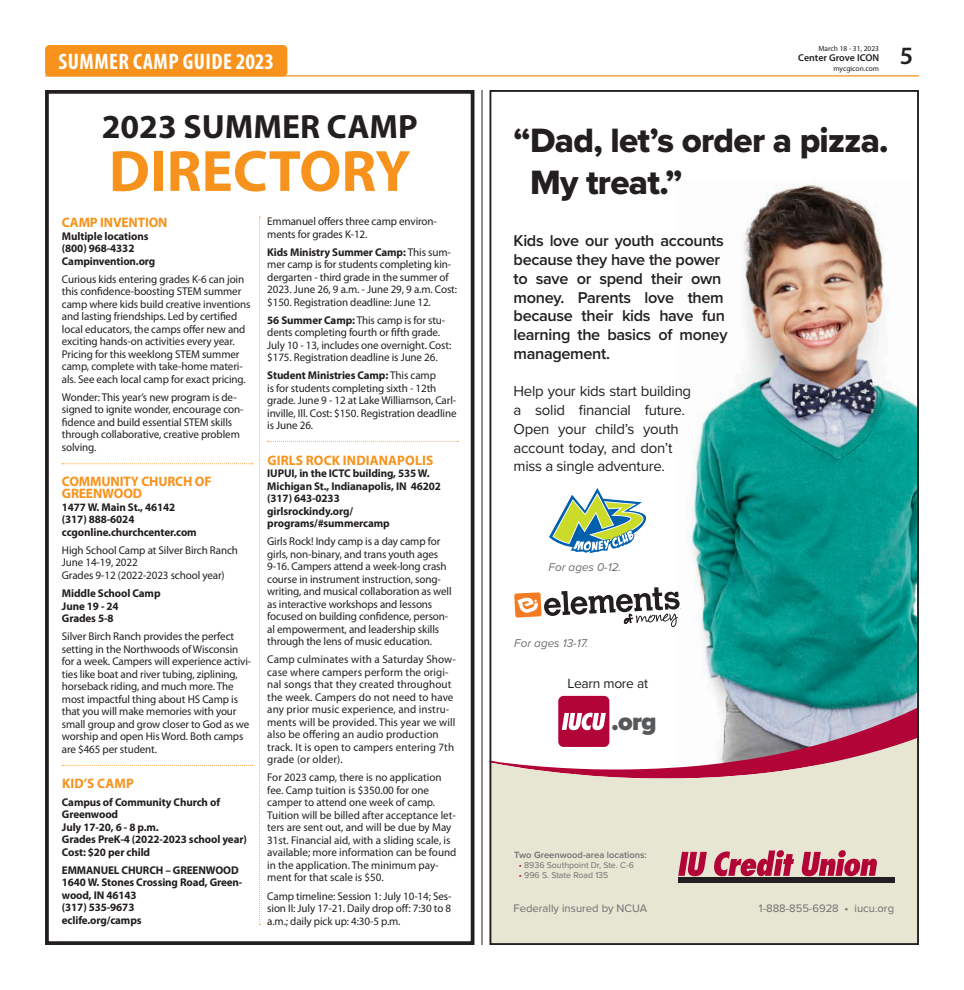
<style>
.page{position:relative;width:964px;height:990px;background:#fff}
.page>*{position:absolute;margin:0;border:0;box-sizing:border-box;transform-origin:0 0}
.Headline_-_14pt{font:700 58.75px "Myriad Pro";color:#f7931d}
.t1{font:35px/42px "Proxima Nova Extrabld";letter-spacing:-.02em;color:#231f20}
.Headline_-_14pt-2{font:700 33.75px "Myriad Pro";color:#231f20}
.t2{font:900 25.38px "Proxima Nova";color:#57585a}
.t3{font:600 25px "Myriad Pro";color:#231f20}
.Briefs_Copy{font:700 condensed 22.5px "Myriad Pro";letter-spacing:.02em;color:#fff}
.t4{font:600 16.25px/18.8px "Proxima Nova";letter-spacing:-.02em;color:#231f20}
.t5{font:15px/18.8px "Proxima Nova";letter-spacing:-.02em;color:#231f20}
.Body_Copy{font:700 13.75px/12.5px "Myriad Pro";letter-spacing:-.01em;color:#f7931d}
.Body_Copy-2{font:700 13.75px "Myriad Pro";letter-spacing:.01em;color:#f7931d}
.t6{font:13.75px "Proxima Nova";letter-spacing:-.02em;color:#231f20}
.t7{font:italic 11.62px "Proxima Nova";color:#6c6d70}
.Body_Copy-3{font:11.25px/12.5px "Myriad Pro";letter-spacing:-.01em;color:#231f20}
.Body_Copy-4{font:700 11.25px/12.5px "Myriad Pro";letter-spacing:-.01em;color:#231f20}
.Body_Copy-5{font:11.25px/12.5px "Myriad Pro";letter-spacing:.01em;color:#231f20}
.t8{font:11.25px "Proxima Nova";color:#6c6d70}
.t9{font:600 10px "Myriad Pro";letter-spacing:-.005em;color:#231f20}
.t10{font:600 9.38px "Proxima Nova";color:#6c6d70}
.t11{font:8.75px "Proxima Nova";color:#6c6d70}
.t12{font:7.5px "Myriad Pro";color:#231f20}
.s1{font-weight:700}
.s2{color:#b30437}
</style>
<div class="page">
<hr style="left:481px;top:90px;width:1px;height:855px;background:#231f20">
<img style="left:680px;top:184px;width:235px;height:523px">
<div style="left:492px;top:778px;width:423px;height:164px;background:#e7e6d3"></div>
<svg style="left:678px;top:852px;width:28px;height:24px"></svg>
<svg style="left:712px;top:850px;width:81px;height:26px;background:#cb6e80"></svg>
<svg style="left:800px;top:850px;width:76px;height:26px;background:#ca697d"></svg>
<div style="left:677px;top:877px;width:216px;height:5px;background:#231f20"></div>
<svg style="left:548px;top:488px;width:98px;height:66px"></svg>
<svg style="left:514px;top:587px;width:166px;height:40px"></svg>
<div style="left:558px;top:696px;width:51px;height:51px;background:#b30437;border-radius:5px"></div>
<svg style="left:489px;top:707px;width:429px;height:71px"></svg>
<hr style="left:45px;top:75px;width:873px;height:2px;background:#f7931d">
<div style="left:45px;top:45px;width:242px;height:32px;background:#f7931d;border-radius:5px"></div>
<div style="left:45px;top:90px;width:429px;height:855px;border:4px solid #231f20"></div>
<svg style="left:62px;top:463px;width:191px;height:1px"></svg>
<svg style="left:62px;top:765px;width:191px;height:1px"></svg>
<svg style="left:267px;top:441px;width:191px;height:1px"></svg>
<svg style="left:259px;top:217px;width:1px;height:708px"></svg>
<p class="Briefs_Copy" style="left:58px;top:48px;width:217px">SUMMER CAMP GUIDE 2023</p>
<p class="Headline_-_14pt-2" style="left:102px;top:105px;width:317px">2023 SUMMER CAMP</p>
<p class="Headline_-_14pt" style="left:109px;top:133px;width:303px">DIRECTORY</p>
<p class="Body_Copy" style="left:62px;top:216px;width:107px">CAMP INVENTION</p>
<p class="Body_Copy-4" style="left:62px;top:229px;width:95px">Multiple locations (800) 968-4332<br>Campinvention.org</p>
<p class="Body_Copy-3" style="left:62px;top:272px;width:190px">Curious kids entering grades K-6 can join this confidence-boosting STEM summer camp where kids build creative inventions and lasting friendships. Led by certified local educators, the camps offer new and exciting hands-on activities every year.<br>Pricing for this weeklong STEM summer camp, complete with take-home materi&shy;als. See each local camp for exact pricing.</p>
<p class="Body_Copy-3" style="left:62px;top:391px;width:183px">Wonder: This year’s new program is de&shy;signed to ignite wonder, encourage con&shy;fidence and build essential STEM skills through collaborative, creative problem solving.</p>
<p class="Body_Copy" style="left:62px;top:474px;width:151px">COMMUNITY CHURCH OF<br>GREENWOOD</p>
<p class="Body_Copy-4" style="left:62px;top:500px;width:136px">1477 W. Main St., 46142 (317) 888-6024 ccgonline.churchcenter.com</p>
<p class="Body_Copy-3" style="left:62px;top:544px;width:177px">High School Camp at Silver Birch Ranch<br>June 14-19, 2022<br>Grades 9-12 (2022-2023 school year)</p>
<p class="Body_Copy-4" style="left:62px;top:587px;width:100px">Middle School Camp<br>June 19 - 24<br>Grades 5-8</p>
<p class="Body_Copy-3" style="left:62px;top:630px;width:191px">Silver Birch Ranch provides the perfect setting in the Northwoods of Wisconsin for a week. Campers will experience activi&shy;ties like boat and river tubing, ziplining, horseback riding, and much more. The most impactful thing about HS Camp is that you will make memories with your small group and grow closer to God as we worship and open His Word. Both camps are $465 per student.</p>
<p class="Body_Copy" style="left:62px;top:776px;width:73px">KID’S CAMP</p>
<p class="Body_Copy-4" style="left:62px;top:795px;width:186px">Campus of Community Church of<br>Greenwood<br>July 17-20, 6 - 8 p.m.<br>Grades PreK-4 (2022-2023 school year)<br>Cost: $20 per child</p>
<p class="Body_Copy-4" style="left:62px;top:863px;width:182px">EMMANUEL CHURCH – GREENWOOD<br>1640 W. Stones Crossing Road, Green&shy;wood, IN 46143<br>(317) 535-9673<br>eclife.org/camps</p>
<p class="Body_Copy-3" style="left:267px;top:215px;width:171px">Emmanuel offers three camp environ&shy;ments for grades K-12.</p>
<p class="Body_Copy-3" style="left:267px;top:246px;width:191px"><span class="s1">Kids Ministry Summer Camp:</span> This sum&shy;mer camp is for students completing kin&shy;dergarten - third grade in the summer of 2023. June 26, 9 a.m. - June 29, 9 a.m. Cost: $150. Registration deadline: June 12.</p>
<p class="Body_Copy-3" style="left:267px;top:314px;width:185px"><span class="s1">56 Summer Camp:</span> This camp is for stu&shy;dents completing fourth or fifth grade.<br>July 10 - 13, includes one overnight. Cost: $175. Registration deadline is June 26.</p>
<p class="Body_Copy-3" style="left:267px;top:369px;width:191px"><span class="s1">Student Ministries Camp:</span> This camp<br>is for students completing sixth - 12th grade. June 9 - 12 at Lake Williamson, Carl&shy;inville, Ill. Cost: $150. Registration deadline is June 26.</p>
<p class="Body_Copy-2" style="left:267px;top:451px;width:167px">GIRLS ROCK INDIANAPOLIS</p>
<p class="Body_Copy-4" style="left:267px;top:467px;width:175px">IUPUI, in the ICTC building, 535 W.<br>Michigan St., Indianapolis, IN 46202 (317) 643-0233<br>girlsrockindy.org/ programs/#summercamp</p>
<p class="Body_Copy-3" style="left:267px;top:535px;width:186px">Girls Rock! Indy camp is a day camp for girls, non-binary, and trans youth ages 9-16. Campers attend a week-long crash course in instrument instruction, song&shy;writing, and musical collaboration as well as interactive workshops and lessons focused on building confidence, person&shy;al empowerment, and leadership skills through the lens of music education.</p>
<p class="Body_Copy-5" style="left:267px;top:653px;width:190px">Camp culminates with a Saturday Show&shy;case where campers perform the origi&shy;nal songs that they created throughout the week. Campers do not need to have any prior music experience, and instru&shy;ments will be provided. This year we will also be offering an audio production track. It is open to campers entering 7th grade (or older).</p>
<p class="Body_Copy-3" style="left:267px;top:771px;width:190px">For 2023 camp, there is no application fee. Camp tuition is $350.00 for one camper to attend one week of camp.<br>Tuition will be billed after acceptance let&shy;ters are sent out, and will be due by May 31st. Financial aid, with a sliding scale, is available; more information can be found in the application. The minimum pay&shy;ment for that scale is $50.</p>
<p class="Body_Copy-3" style="left:267px;top:889px;width:186px;text-align:justify">Camp timeline: Session 1: July 10-14; Ses&shy;sion II: July 17-21. Daily drop off: 7:30 to 8 a.m.; daily pick up: 4:30-5 p.m.</p>
<p class="t12" style="left:818px;top:43px;width:62px">March 18 - 31, 2023</p>
<p class="t9" style="left:798px;top:51px;width:82px">Center Grove ICON</p>
<p class="t12" style="left:833px;top:63px;width:47px">mycgicon.com</p>
<h3 class="t3" style="left:899px;top:39px;width:15px">5</h3>
<p class="t1" style="left:530px;top:118px;width:360px;text-indent:-17px">“Dad, let’s order a pizza.<br>My treat.”</p>
<p class="t4" style="left:513px;top:231px;width:215px">Kids love our youth accounts because they have the power to save or spend their own money. Parents love them because their kids have fun learning the basics of money management.</p>
<p class="t5" style="left:513px;top:381px;width:179px">Help your kids start building a solid financial future.<br>Open your child’s youth account today, and don’t miss a single adventure.</p>
<p class="t7" style="left:548px;top:558px;width:74px">For ages 0-12.</p>
<p class="t7" style="left:514px;top:635px;width:75px">For ages 13-17.</p>
<p class="t6" style="left:567px;top:673px;width:82px">Learn more at</p>
<p class="t2" style="left:611px;top:703px;width:47px">.org</p>
<p class="t10" style="left:514px;top:847px;width:134px">Two Greenwood-area locations:</p>
<p class="t11" style="left:518px;top:858px;width:116px"><span class="s2">•</span> 8936 Southpoint Dr, Ste. C-6</p>
<p class="t11" style="left:518px;top:868px;width:91px"><span class="s2">•</span> 996 S. State Road 135</p>
<p class="t8" style="left:513px;top:900px;width:135px">Federally insured by NCUA</p>
<p class="t8" style="left:758px;top:900px;width:137px">1-888-855-6928 • iucu.org</p>
</div>
